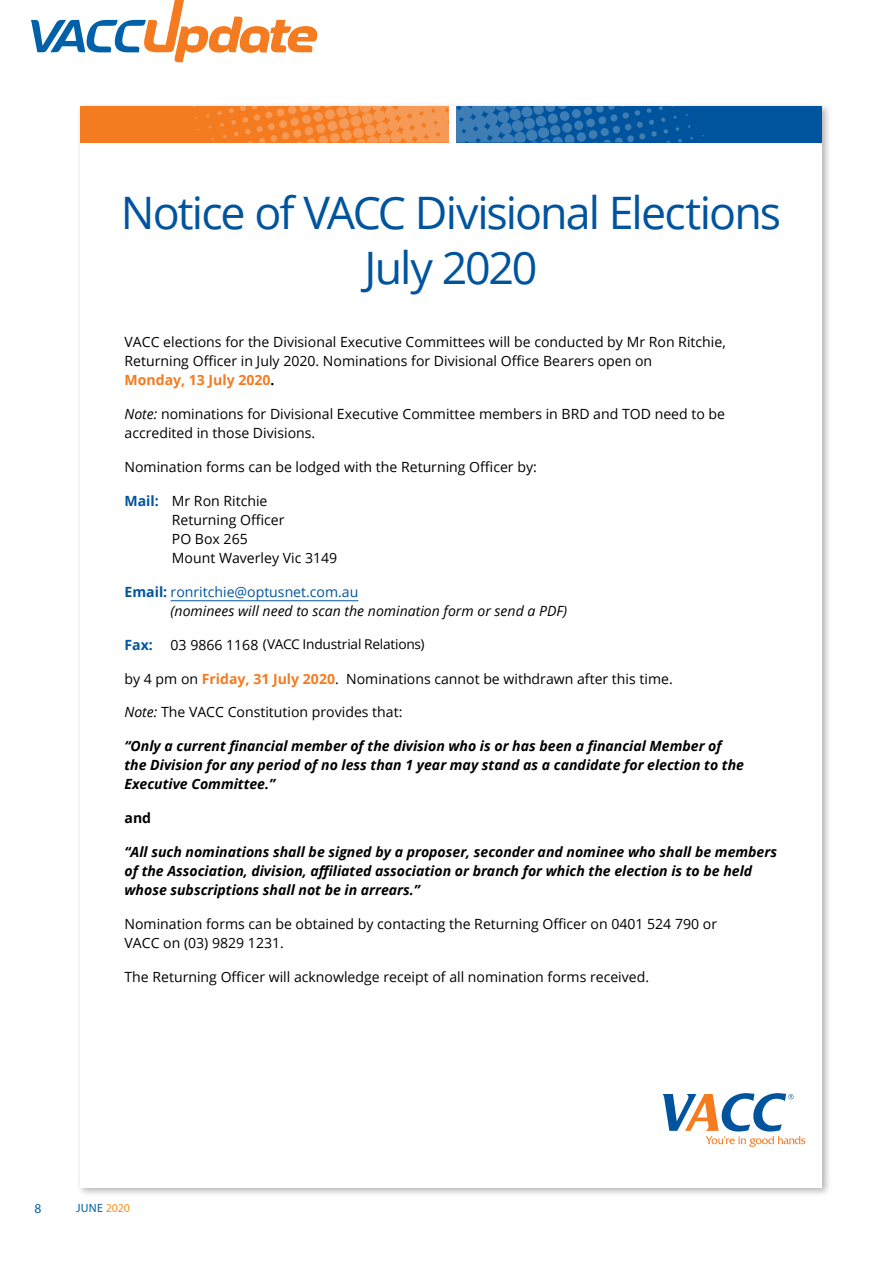
<style>
.page{position:relative;width:893px;height:1263px;background:#fff}
.page>*{position:absolute;margin:0;border:0;box-sizing:border-box;transform-origin:0 0}
.t1{font:44.85px/55.1px "Open Sans";letter-spacing:-.045em;color:#00549e;text-align:center}
.t2{font:14.1px/19.2px "Open Sans";color:#000}
.t3{font:italic 700 14.1px/19.2px "Open Sans";color:#000}
.t4{font:italic 14.1px/19.2px "Open Sans";color:#000}
.t5{font:700 14.1px "Open Sans";color:#00549e}
.t6{font:700 14.1px "Open Sans";color:#000}
.t7{font:13.5px "Open Sans";letter-spacing:-.02em;color:#000}
.t8{font:13.5px "Myriad Pro";color:#0061a8}
.t9{font:12px "Myriad Pro";letter-spacing:.015em;color:#0061a8}
.s1{font-weight:700;color:#f47b20}
.s2{font-weight:700}
.s3{font-style:italic}
.s4{font-weight:700;color:#00549e}
.s5{font-weight:700;font-style:normal;color:#00549e}
.s6{font-style:normal;color:#00549e}
.s7{color:#f7901e}
</style>
<div class="page">
<svg style="left:31px;top:0;width:287px;height:63px"></svg>
<div style="left:77px;top:103px;width:754px;height:1095px;background:#000;opacity:.3"></div>
<div style="left:80px;top:106px;width:742px;height:1081px;background:#fff"></div>
<div style="left:80px;top:106px;width:368px;height:36px;background:#f47b20"></div>
<div style="left:456px;top:106px;width:366px;height:36px;background:#00549e"></div>
<svg style="left:192px;top:106px;width:501px;height:37px"></svg>
<svg style="left:663px;top:1093px;width:142px;height:54px"></svg>
<hr style="left:171px;top:600px;width:187px;height:1px;background:#00549e">
<h1 class="t1" style="left:121px;top:184px;width:662px">Notice of VACC Divisional Elections<br>July 2020</h1>
<p class="t2" style="left:125px;top:332px;width:603px">VACC elections for the Divisional Executive Committees will be conducted by Mr Ron Ritchie,<br>Returning Officer in July 2020. Nominations for Divisional Office Bearers open on<br><span class="s1">Monday, 13 July 2020</span><span class="s2">.</span></p>
<p class="t2" style="left:125px;top:404px;width:602px"><span class="s3">Note:</span> nominations for Divisional Executive Committee members in BRD and TOD need to be accredited in those Divisions.</p>
<p class="t2" style="left:125px;top:457px;width:414px">Nomination forms can be lodged with the Returning Officer by:</p>
<p class="t2" style="left:172px;top:491px;width:167px;text-indent:-47px"><span class="s4">Mail:</span> Mr Ron Ritchie<br>Returning Officer<br>PO Box 265<br>Mount Waverley Vic 3149</p>
<p class="t4" style="left:171px;top:582px;width:398px;text-indent:-46px"><span class="s5">Email:</span> <span class="s6">ronritchie@optusnet.com.au<br></span>(nominees will need to scan the nomination form or send a PDF)</p>
<p class="t5" style="left:125px;top:635px;width:30px">Fax:</p>
<p class="t2" style="left:171px;top:635px;width:198px">03 9866 1168 (IR Department)</p>
<p class="t2" style="left:125px;top:668px;width:550px">by 4 pm on <span class="s1">Friday, 31 July 2020</span>. Nominations cannot be withdrawn after this time.</p>
<p class="t2" style="left:125px;top:702px;width:279px"><span class="s3">Note:</span> The VACC Constitution provides that:</p>
<p class="t3" style="left:125px;top:736px;width:621px">“Only a current financial member of the division who is or has been a financial Member of the Division for any period of no less than 1 year may stand as a candidate for election to the<br>Executive Committee.”</p>
<p class="t6" style="left:125px;top:808px;width:28px">and</p>
<p class="t3" style="left:125px;top:842px;width:654px">“All such nominations shall be signed by a proposer, seconder and nominee who shall be members of the Association, division, affiliated association or branch for which the election is to be held whose subscriptions shall not be in arrears.”</p>
<p class="t2" style="left:125px;top:914px;width:594px">Nomination forms can be obtained by contacting the Returning Officer on 0401 524 790 or<br>VACC on (03) 9829 1231.</p>
<p class="t2" style="left:125px;top:967px;width:526px">The Returning Officer will acknowledge receipt of all nomination forms received.</p>
<p class="t7" style="left:263px;top:635px;width:163px">(VACC Industrial Relations)</p>
<p class="t8" style="left:34px;top:1200px;width:8px">8</p>
<p class="t9" style="left:76px;top:1201px;width:56px">JUNE <span class="s7">2020</span></p>
</div>
